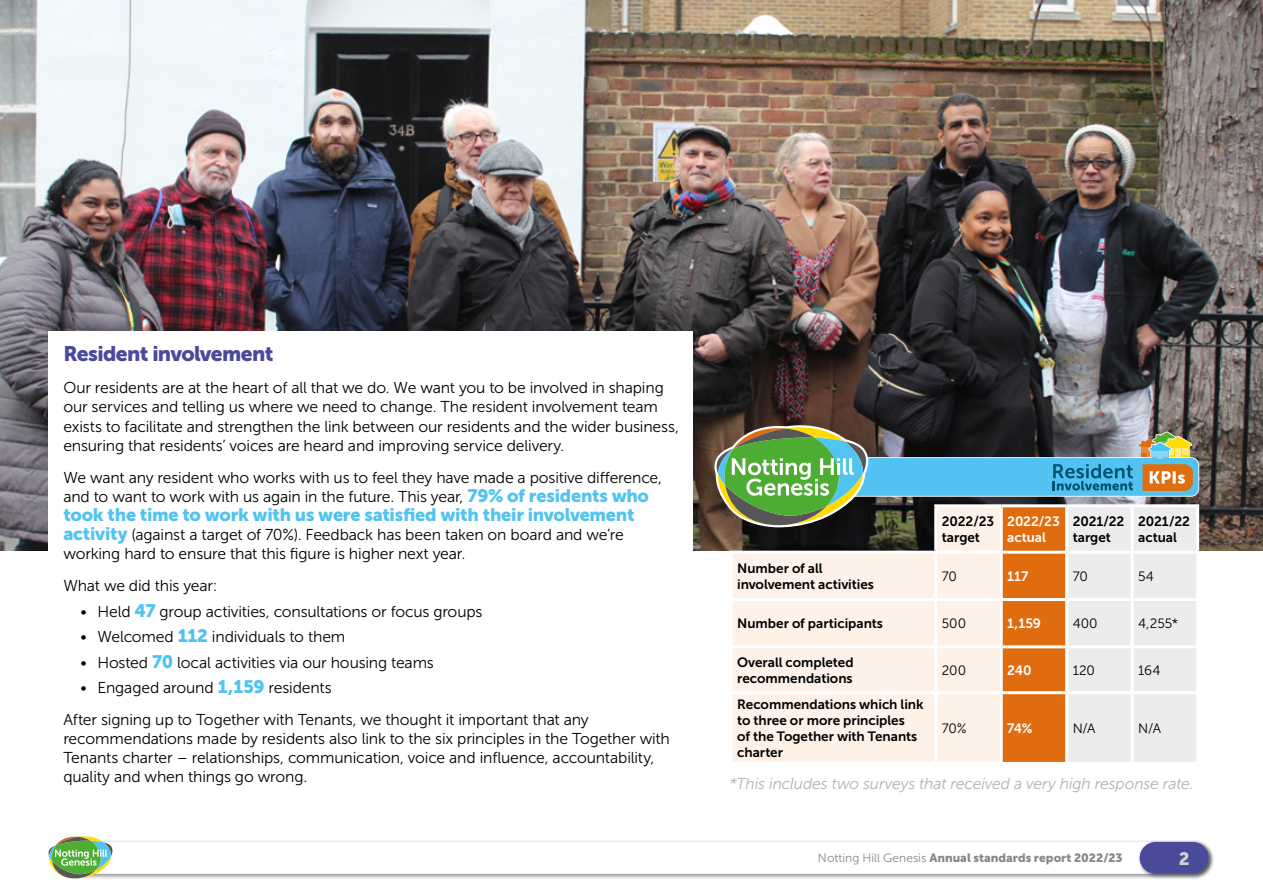
<style>
.page{position:relative;width:1263px;height:893px;background:#fff}
.page>*{position:absolute;margin:0;border:0;box-sizing:border-box;transform-origin:0 0}
.t1{font:21px "Museo Sans 900";letter-spacing:-.03em;color:#494a9a}
.t2{font:18px "Museo Sans 900";letter-spacing:-.015em;color:#52c3f1}
.t3{font:18px "Museo Sans 900";color:#d0d0d0}
.t4{font:15.75px/19.2px "Museo Sans 300";letter-spacing:-.01em;color:#000}
.t5{font:italic 15.75px "Museo Sans 300";letter-spacing:-.01em;color:#b3b2b2}
.t6{font:13.5px/16.2px "Museo Sans 700";color:#000}
.t7{font:13.5px "Museo Sans 300";letter-spacing:-.005em;color:#000}
.t8{font:13.5px/16.2px "Museo Sans 700";letter-spacing:-.005em;color:#fff}
.t9{font:12px "Museo Sans 900";color:#878787}
.s1{font-family:"Museo Sans 900";font-size:18px;color:#52c3f1}
.s2{font-family:"Museo Sans 300"}
</style>
<div class="page">
<div style="left:51px;top:840px;width:1163px;height:39px;background:#000;opacity:.45"></div>
<div style="left:54px;top:842px;width:1155px;height:32px;background:#fff;border-radius:16px"></div>
<div style="left:1137px;top:840px;width:77px;height:39px;background:#000;opacity:.45"></div>
<div style="left:1140px;top:842px;width:69px;height:32px;background:#494a9a;border-radius:16px"></div>
<svg style="left:48px;top:836px;width:65px;height:42px"></svg>
<img style="left:0;top:0;width:1263px;height:550px">
<svg style="left:48px;top:332px;width:645px;height:218px"></svg>
<svg style="left:709px;top:422px;width:490px;height:341px;background:#c5c0b2"></svg>
<h1 class="t1" style="left:63px;top:342px;width:212px">Resident involvement</h1>
<p class="t4" style="left:63px;top:378px;width:617px">Our residents are at the heart of all that we do. We want you to be involved in shaping our services and telling us where we need to change. The resident involvement team exists to facilitate and strengthen the link between our residents and the wider business, ensuring that residents’ voices are heard and improving service delivery.</p>
<p class="t4" style="left:63px;top:468px;width:600px">We want any resident who works with us to feel they have made a positive difference, and to want to work with us again in the future. This year, <span class="s1">79% of residents who</span></p>
<p class="t2" style="left:63px;top:504px;width:573px">took the time to work with us were satisfied with their involvement</p>
<p class="t4" style="left:63px;top:525px;width:562px"><span class="s1">activity</span> (against a target of 70%). Feedback has been taken on board and we’re working hard to ensure that this figure is higher next year.</p>
<p class="t4" style="left:63px;top:576px;width:156px">What we did this year:</p>
<p class="t4" style="left:80px;top:602px;width:404px">• Held <span class="s1">47</span> group activities, consultations or focus groups</p>
<p class="t4" style="left:80px;top:627px;width:266px">• Welcomed <span class="s1">112</span> individuals to them</p>
<p class="t4" style="left:80px;top:653px;width:355px">• Hosted <span class="s1">70</span> local activities via our housing teams</p>
<p class="t4" style="left:63px;top:672px;width:527px;line-height:32px;text-indent:17px">• Engaged around <span class="s1">1,159</span> residents<br>After signing up to Together with Tenants, we thought it important that any</p>
<p class="t4" style="left:63px;top:729px;width:608px">recommendations made by residents also link to the six principles in the Together with<br>Tenants charter – relationships, communication, voice and influence, accountability, quality and when things go wrong.</p>
<p class="t6" style="left:942px;top:513px;width:54px">2022/23 target</p>
<p class="t8" style="left:1007px;top:513px;width:54px">2022/23 actual</p>
<p class="t6" style="left:1073px;top:513px;width:53px">2021/22 target</p>
<p class="t6" style="left:1138px;top:513px;width:53px">2021/22 actual</p>
<p class="t6" style="left:737px;top:560px;width:138px">Number of all involvement activities</p>
<p class="t7" style="left:942px;top:569px;width:17px">70</p>
<p class="t8" style="left:1007px;top:568px;width:23px">117</p>
<p class="t7" style="left:1073px;top:569px;width:17px">70</p>
<p class="t7" style="left:1138px;top:569px;width:17px">54</p>
<p class="t6" style="left:737px;top:615px;width:147px">Number of participants</p>
<p class="t7" style="left:942px;top:616px;width:26px">500</p>
<p class="t8" style="left:1007px;top:615px;width:35px">1,159</p>
<p class="t7" style="left:1073px;top:616px;width:27px">400</p>
<p class="t7" style="left:1138px;top:616px;width:41px">4,255*</p>
<p class="t6" style="left:737px;top:654px;width:118px">Overall completed recommendations</p>
<p class="t7" style="left:942px;top:663px;width:26px">200</p>
<p class="t8" style="left:1007px;top:662px;width:26px">240</p>
<p class="t7" style="left:1073px;top:663px;width:24px">120</p>
<p class="t7" style="left:1138px;top:663px;width:24px">164</p>
<p class="t6" style="left:737px;top:696px;width:188px">Recommendations which link to three or more principles<br>of the Together with Tenants charter</p>
<p class="t7" style="left:942px;top:721px;width:26px">70%</p>
<p class="t8" style="left:1007px;top:720px;width:27px">74%</p>
<p class="t7" style="left:1073px;top:721px;width:24px">N/A</p>
<p class="t7" style="left:1138px;top:721px;width:24px">N/A</p>
<p class="t5" style="left:730px;top:775px;width:465px">*This includes two surveys that received a very high response rate.</p>
<p class="t9" style="left:818px;top:851px;width:306px"><span class="s2">Notting Hill Genesis</span> Annual standards report 2022/23</p>
<p class="t3" style="left:1179px;top:848px;width:12px">2</p>
</div>
